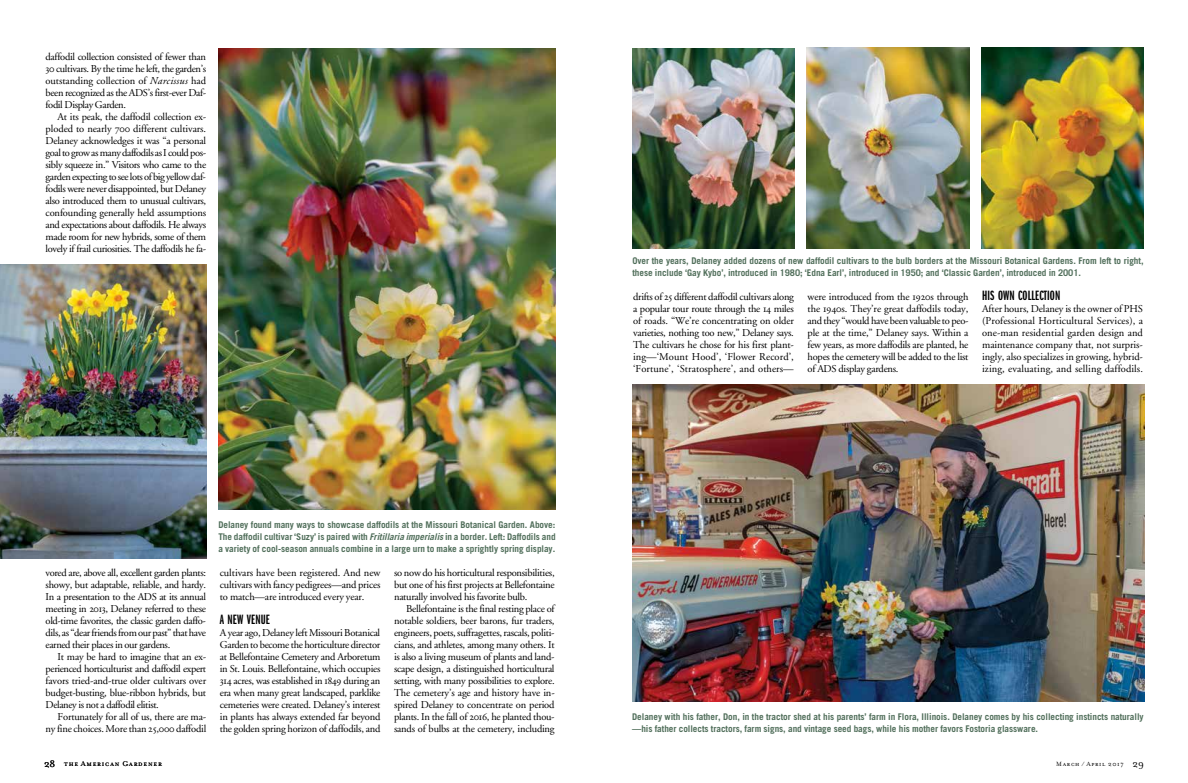
<style>
.page{position:relative;width:1188px;height:783px;background:#fff}
.page>*{position:absolute;margin:0;border:0;box-sizing:border-box;transform-origin:0 0}
.t1{font:14px "Franklin Gothic Demi X Comp";letter-spacing:.01em;color:#000}
.t2{font:10.5px/12px "Adobe Garamond Regular Os F";letter-spacing:-.025em;color:#000;text-align:justify}
.t3{font:700 9.2px/12px "Trade Gothic";letter-spacing:-.005em;color:#516f5b}
.t4{font:8px "Mrs Eaves Small Caps";letter-spacing:.09em;color:#000}
.t5{font:7px "Mrs Eaves Small Caps";letter-spacing:.095em;color:#000}
.s1{font-family:"Adobe Garamond Italic Os F"}
.s2{font-family:"Mrs Eaves Roman";font-size:11px}
.s3{font-style:italic}
.s4{font-family:"Mrs Eaves Roman"}
</style>
<div class="page">
<img style="left:0;top:264px;width:206px;height:295px">
<img style="left:218px;top:49px;width:338px;height:461px">
<img style="left:632px;top:48px;width:163px;height:200px">
<img style="left:807px;top:48px;width:163px;height:200px">
<img style="left:632px;top:384px;width:512px;height:318px">
<img style="left:982px;top:48px;width:162px;height:200px">
<p class="t2" style="left:46px;top:51px;width:162px">daffodil collection consisted of fewer than 30 cultivars. By the time he left, the garden’s outstanding collection of <span class="s1">Narcissus</span> had been recognized as the ADS’s first-ever Daf&shy;fodil Display Garden.</p>
<p class="t2" style="left:46px;top:111px;width:162px;text-indent:12px">At its peak, the daffodil collection ex&shy;ploded to nearly 700 different cultivars.<br>Delaney acknowledges it was “a personal goal to grow as many daffodils as I could pos&shy;sibly squeeze in.” Visitors who came to the garden expecting to see lots of big yellow daf&shy;fodils were never disappointed, but Delaney also introduced them to unusual cultivars, confounding generally held assumptions and expectations about daffodils. He always made room for new hybrids, some of them lovely if frail curiosities. The daffodils he fa-</p>
<p class="t2" style="left:46px;top:567px;width:162px">vored are, above all, excellent garden plants: showy, but adaptable, reliable, and hardy.<br>In a presentation to the ADS at its annual meeting in 2013, Delaney referred to these old-time favorites, the classic garden daffo&shy;dils, as “dear friends from our past” that have earned their places in our gardens.</p>
<p class="t2" style="left:46px;top:651px;width:162px;text-indent:12px">It may be hard to imagine that an ex&shy;perienced horticulturist and daffodil expert favors tried-and-true older cultivars over budget-busting, blue-ribbon hybrids, but Delaney is not a daffodil elitist.</p>
<p class="t2" style="left:46px;top:711px;width:162px;text-align:right">Fortunately for all of us, there are ma&shy;ny fine choices. More than 25,000 daffodil</p>
<p class="t4" style="left:44px;top:759px;width:119px"><span class="s2">28</span> the American Gardener</p>
<p class="t3" style="left:218px;top:519px;width:339px;text-align:justify">Delaney found many ways to showcase daffodils at the Missouri Botanical Garden. Above:<br>The daffodil cultivar ‘Suzy’ is paired with <span class="s3">Fritillaria imperialis</span> in a border. Left: Daffodils and a variety of cool-season annuals combine in a large urn to make a sprightly spring display.</p>
<p class="t2" style="left:220px;top:567px;width:162px">cultivars have been registered. And new cultivars with fancy pedigrees—and prices to match—are introduced every year.</p>
<h1 class="t1" style="left:220px;top:612px;width:52px">A NEW VENUE</h1>
<p class="t2" style="left:220px;top:627px;width:162px">A year ago, Delaney left Missouri Botanical Garden to become the horticulture director at Bellefontaine Cemetery and Arboretum in St. Louis. Bellefontaine, which occupies 314 acres, was established in 1849 during an era when many great landscaped, parklike cemeteries were created. Delaney’s interest in plants has always extended far beyond the golden spring horizon of daffodils, and</p>
<p class="t2" style="left:394px;top:567px;width:162px">so now do his horticultural responsibilities, but one of his first projects at Bellefontaine naturally involved his favorite bulb.</p>
<p class="t2" style="left:394px;top:603px;width:162px;text-indent:12px">Bellefontaine is the final resting place of notable soldiers, beer barons, fur traders, engineers, poets, suffragettes, rascals, politi&shy;cians, and athletes, among many others. It is also a living museum of plants and land&shy;scape design, a distinguished horticultural setting, with many possibilities to explore.<br>The cemetery’s age and history have in&shy;spired Delaney to concentrate on period plants. In the fall of 2016, he planted thou&shy;sands of bulbs at the cemetery, including</p>
<p class="t3" style="left:632px;top:255px;width:513px">Over the years, Delaney added dozens of new daffodil cultivars to the bulb borders at the Missouri Botanical Gardens. From left to right, these include ‘Gay Kybo’, introduced in 1980; ‘Edna Earl’, introduced in 1950; and ‘Classic Garden’, introduced in 2001.</p>
<p class="t2" style="left:633px;top:291px;width:162px">drifts of 25 different daffodil cultivars along a popular tour route through the 14 miles of roads. “We’re concentrating on older varieties, nothing too new,” Delaney says.<br>The cultivars he chose for his first plant&shy;ing—‘Mount Hood’, ‘Flower Record’, ‘Fortune’, ‘Stratosphere’, and others—</p>
<p class="t2" style="left:808px;top:291px;width:162px">were introduced from the 1920s through the 1940s. They’re great daffodils today, and they “would have been valuable to peo&shy;ple at the time,” Delaney says. Within a few years, as more daffodils are planted, he hopes the cemetery will be added to the list of ADS display gardens.</p>
<h1 class="t1" style="left:982px;top:288px;width:80px">HIS OWN COLLECTION</h1>
<p class="t2" style="left:982px;top:303px;width:162px">After hours, Delaney is the owner of PHS (Professional Horticultural Services), a one-man residential garden design and maintenance company that, not surpris&shy;ingly, also specializes in growing, hybrid&shy;izing, evaluating, and selling daffodils.</p>
<p class="t3" style="left:632px;top:711px;width:513px">Delaney with his father, Don, in the tractor shed at his parents’ farm in Flora, Illinois. Delaney comes by his collecting instincts naturally —his father collects tractors, farm signs, and vintage seed bags, while his mother favors Fostoria glassware.</p>
<p class="t5" style="left:1056px;top:760px;width:89px">March / April <span class="s4">2017</span> <span class="s2">29</span></p>
</div>
